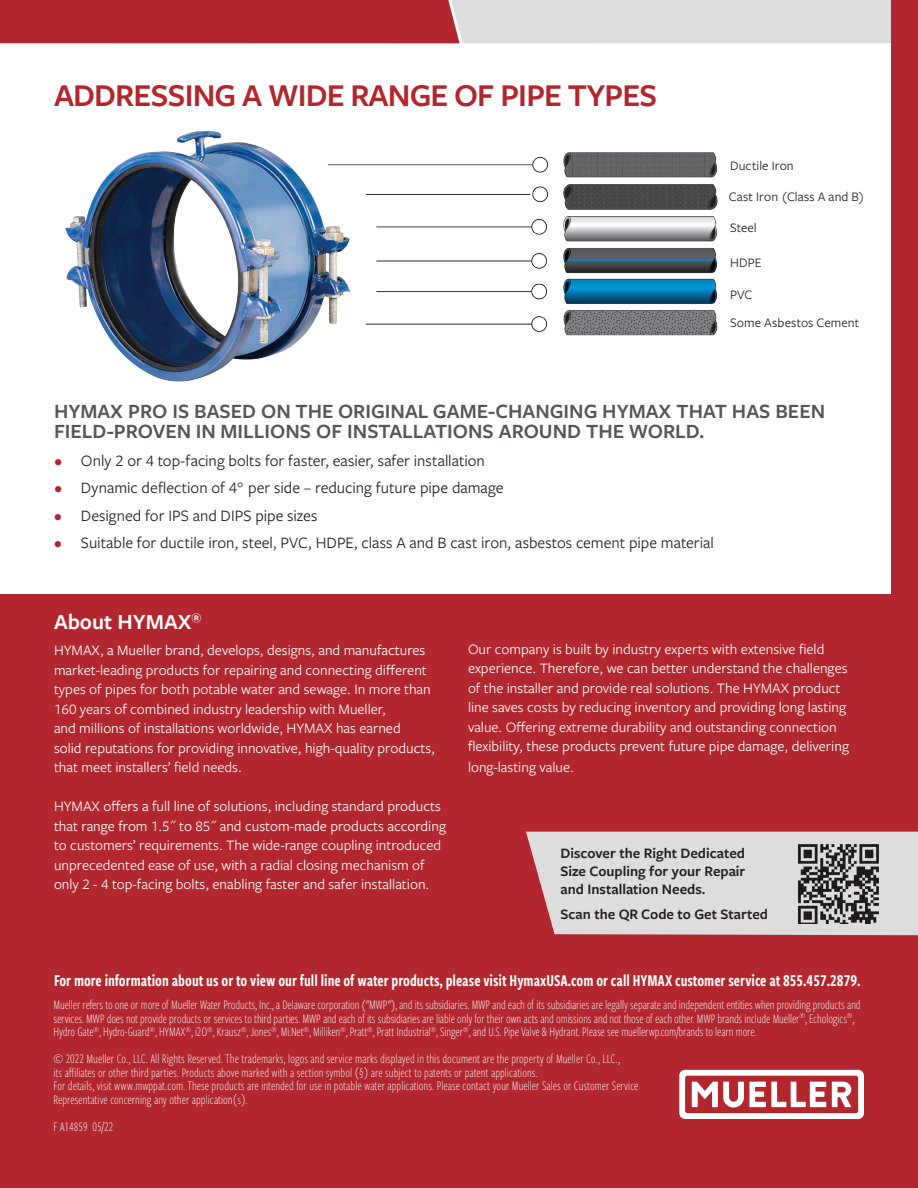
<style>
.page{position:relative;width:918px;height:1188px;background:#fff}
.page>*{position:absolute;margin:0;border:0;box-sizing:border-box;transform-origin:0 0}
.t1{font:600 33px "Freight Sans Pro";letter-spacing:-.025em;color:#b1272d}
.t2{font:600 22.5px "Freight Sans Pro";color:#fff}
.t3{font:600 21px/19.5px "Freight Sans Pro";color:#53565a}
.t4{font:17.25px "Freight Sans Cmp Pro Semi";color:#fff}
.t5{font:16.5px "Freight Sans Pro";color:#231f20}
.t6{font:15px/19.5px "Freight Sans Pro";color:#fff}
.t7{font:600 15px/18px "Freight Sans Pro";color:#231f20;text-align:justify}
.t8{font:300 13.5px/13.5px "Freight Sans Cmp Pro";letter-spacing:-.01em;color:#fff}
.t9{font:13.5px/28.7px "Freight Sans Pro";letter-spacing:.01em;color:#231f20}
.s1{font-weight:700;color:#b1272d}
</style>
<div class="page">
<img style="left:65px;top:131px;width:653px;height:251px">
<div style="left:0;top:594px;width:891px;height:594px;background:#b1272d"></div>
<svg style="left:0;top:0;width:891px;height:44px"></svg>
<div style="left:891px;top:0;width:27px;height:1188px;background:#b1272d"></div>
<svg style="left:679px;top:1070px;width:185px;height:49px"></svg>
<div style="left:526px;top:832px;width:392px;height:103px;background:#ddddde"></div>
<img style="left:796px;top:842px;width:83px;height:82px">
<h1 class="t1" style="left:54px;top:73px;width:605px">ADDRESSING A WIDE RANGE OF PIPE TYPES</h1>
<p class="t9" style="left:730px;top:151px;width:65px">Ductile Iron</p>
<p class="t9" style="left:729px;top:182px;width:138px">Cast Iron (Class A and B)</p>
<p class="t9" style="left:730px;top:213px;width:28px">Steel</p>
<p class="t9" style="left:730px;top:248px;width:33px">HDPE</p>
<p class="t9" style="left:730px;top:279px;width:131px">PVC<br>Some Asbestos Cement</p>
<h3 class="t3" style="left:54px;top:401px;width:773px">HYMAX PRO IS BASED ON THE ORIGINAL GAME-CHANGING HYMAX THAT HAS BEEN<br>FIELD-PROVEN IN MILLIONS OF INSTALLATIONS AROUND THE WORLD.</h3>
<p class="t5" style="left:54px;top:450px;width:432px"><span class="s1">•</span> Only 2 or 4 top-facing bolts for faster, easier, safer installation</p>
<p class="t5" style="left:54px;top:477px;width:451px"><span class="s1">•</span> Dynamic deflection of 4° per side – reducing future pipe damage</p>
<p class="t5" style="left:54px;top:505px;width:265px"><span class="s1">•</span> Designed for IPS and DIPS pipe sizes</p>
<p class="t5" style="left:54px;top:532px;width:662px"><span class="s1">•</span> Suitable for ductile iron, steel, PVC, HDPE, class A and B cast iron, asbestos cement pipe material</p>
<h2 class="t2" style="left:54px;top:607px;width:149px">About HYMAX<sup>®</sup></h2>
<p class="t6" style="left:54px;top:640px;width:382px">HYMAX, a Mueller brand, develops, designs, and manufactures market-leading products for repairing and connecting different types of pipes for both potable water and sewage. In more than 160 years of combined industry leadership with Mueller,<br>and millions of installations worldwide, HYMAX has earned<br>solid reputations for providing innovative, high-quality products, that meet installers’ field needs.</p>
<p class="t6" style="left:54px;top:796px;width:394px">HYMAX offers a full line of solutions, including standard products that range from 1.5˝ to 85˝ and custom-made products according to customers’ requirements. The wide-range coupling introduced unprecedented ease of use, with a radial closing mechanism of only 2 - 4 top-facing bolts, enabling faster and safer installation.</p>
<p class="t6" style="left:468px;top:638px;width:383px">Our company is built by industry experts with extensive field experience. Therefore, we can better understand the challenges of the installer and provide real solutions. The HYMAX product line saves costs by reducing inventory and providing long lasting value. Offering extreme durability and outstanding connection flexibility, these products prevent future pipe damage, delivering</p>
<p class="t6" style="left:468px;top:757px;width:107px">long-lasting value.</p>
<p class="t7" style="left:561px;top:844px;width:186px">Discover the Right Dedicated Size Coupling for your Repair and Installation Needs.</p>
<p class="t7" style="left:561px;top:905px;width:209px">Scan the QR Code to Get Started</p>
<p class="t4" style="left:54px;top:969px;width:808px">For more information about us or to view our full line of water products, please visit HymaxUSA.com or call HYMAX customer service at 855.457.2879.</p>
<p class="t8" style="left:54px;top:998px;width:809px">Mueller refers to one or more of Mueller Water Products, Inc., a Delaware corporation ("MWP"), and its subsidiaries. MWP and each of its subsidiaries are legally separate and independent entities when providing products and services. MWP does not provide products or services to third parties. MWP and each of its subsidiaries are liable only for their own acts and omissions and not those of each other. MWP brands include Mueller<sup>®</sup>, Echologics<sup>®</sup>,<br>Hydro Gate<sup>®</sup>, Hydro-Guard<sup>®</sup>, HYMAX<sup>®</sup>, i2O<sup>®</sup>, Krausz<sup>®</sup>, Jones<sup>®</sup>, Mi.Net<sup>®</sup>, Milliken<sup>®</sup>, Pratt<sup>®</sup>, Pratt Industrial<sup>®</sup>, Singer<sup>®</sup>, and U.S. Pipe Valve &amp; Hydrant. Please see muellerwp.com/brands to learn more.</p>
<p class="t8" style="left:54px;top:1052px;width:587px">© 2022 Mueller Co., LLC. All Rights Reserved. The trademarks, logos and service marks displayed in this document are the property of Mueller Co., LLC.,<br>its affiliates or other third parties. Products above marked with a section symbol (§) are subject to patents or patent applications.<br>For details, visit www.mwppat.com. These products are intended for use in potable water applications. Please contact your Mueller Sales or Customer Service Representative concerning any other application(s).</p>
<p class="t8" style="left:54px;top:1119px;width:61px">F A14859 05/22</p>
</div>
